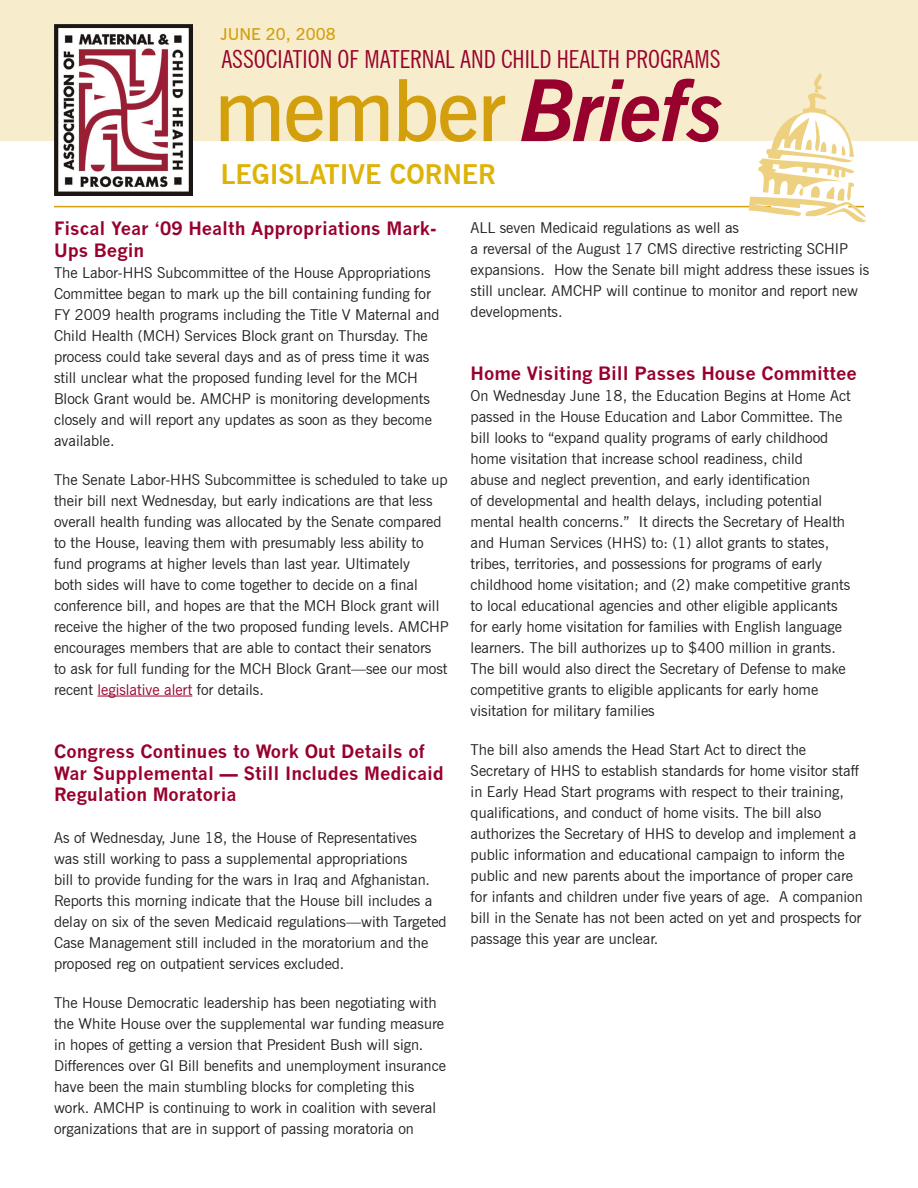
<style>
.page{position:relative;width:918px;height:1188px;background:#fff}
.page>*{position:absolute;margin:0;border:0;box-sizing:border-box;transform-origin:0 0}
.t1{font:600 85.5px "News Gothic BT";letter-spacing:-.02em;color:#d49f0c}
.t2{font:700 27px "News Gothic BT";color:#deb308}
.t3{font:condensed 24.9px "News Gothic BT";color:#98012d}
.t4{font:700 18px/21.6px "News Gothic";color:#98012d}
.t5{font:600 16.5px "News Gothic BT";color:#d49f0c}
.t6{font:15px/21px "News Gothic BT";color:#231f20}
.s1{font-weight:700;font-style:italic;color:#98012d}
.s2{color:#98012d}
</style>
<div class="page">
<hr style="left:54px;top:206px;width:810px;height:1px;background:#d49f0c">
<div style="left:0;top:0;width:918px;height:140px;background:#f7edcd"></div>
<img style="left:54px;top:24px;width:138px;height:171px">
<hr style="left:97px;top:696px;width:95px;height:1px;background:#98012d">
<svg style="left:748px;top:73px;width:132px;height:150px"></svg>
<p class="t5" style="left:220px;top:24px;width:117px">JUNE 20, 2008</p>
<h1 class="t1" style="left:214px;top:59px;width:512px">member <span class="s1">Briefs</span></h1>
<h3 class="t3" style="left:221px;top:44px;width:501px">ASSOCIATION OF MATERNAL AND CHILD HEALTH PROGRAMS</h3>
<h2 class="t2" style="left:221px;top:158px;width:277px">LEGISLATIVE CORNER</h2>
<p class="t4" style="left:54px;top:217px;width:384px">Fiscal Year ‘09 Health Appropriations Mark-<br>Ups Begin</p>
<p class="t6" style="left:54px;top:262px;width:387px">The Labor-HHS Subcommittee of the House Appropriations Committee began to mark up the bill containing funding for FY 2009 health programs including the Title V Maternal and Child Health (MCH) Services Block grant on Thursday. The process could take several days and as of press time it was still unclear what the proposed funding level for the MCH Block Grant would be. AMCHP is monitoring developments closely and will report any updates as soon as they become available.</p>
<p class="t6" style="left:54px;top:469px;width:396px">The Senate Labor-HHS Subcommittee is scheduled to take up their bill next Wednesday, but early indications are that less overall health funding was allocated by the Senate compared to the House, leaving them with presumably less ability to fund programs at higher levels than last year. Ultimately<br>both sides will have to come together to decide on a final conference bill, and hopes are that the MCH Block grant will receive the higher of the two proposed funding levels. AMCHP encourages members that are able to contact their senators<br>to ask for full funding for the MCH Block Grant—see our most recent <span class="s2">legislative alert</span> for details.</p>
<p class="t4" style="left:54px;top:741px;width:392px">Congress Continues to Work Out Details of<br>War Supplemental — Still Includes Medicaid<br>Regulation Moratoria</p>
<p class="t6" style="left:54px;top:827px;width:394px">As of Wednesday, June 18, the House of Representatives<br>was still working to pass a supplemental appropriations<br>bill to provide funding for the wars in Iraq and Afghanistan.<br>Reports this morning indicate that the House bill includes a delay on six of the seven Medicaid regulations—with Targeted Case Management still included in the moratorium and the proposed reg on outpatient services excluded.</p>
<p class="t6" style="left:54px;top:992px;width:393px">The House Democratic leadership has been negotiating with the White House over the supplemental war funding measure in hopes of getting a version that President Bush will sign.<br>Differences over GI Bill benefits and unemployment insurance have been the main stumbling blocks for completing this work. AMCHP is continuing to work in coalition with several organizations that are in support of passing moratoria on</p>
<p class="t6" style="left:471px;top:217px;width:400px">ALL seven Medicaid regulations as well as<br>a reversal of the August 17 CMS directive restricting SCHIP expansions. How the Senate bill might address these issues is still unclear. AMCHP will continue to monitor and report new developments.</p>
<p class="t4" style="left:471px;top:363px;width:388px">Home Visiting Bill Passes House Committee</p>
<p class="t6" style="left:471px;top:385px;width:382px">On Wednesday June 18, the Education Begins at Home Act passed in the House Education and Labor Committee. The bill looks to “expand quality programs of early childhood home visitation that increase school readiness, child<br>abuse and neglect prevention, and early identification<br>of developmental and health delays, including potential mental health concerns.” It directs the Secretary of Health and Human Services (HHS) to: (1) allot grants to states, tribes, territories, and possessions for programs of early childhood home visitation; and (2) make competitive grants to local educational agencies and other eligible applicants for early home visitation for families with English language learners. The bill authorizes up to $400 million in grants.<br>The bill would also direct the Secretary of Defense to make competitive grants to eligible applicants for early home visitation for military families</p>
<p class="t6" style="left:471px;top:739px;width:394px">The bill also amends the Head Start Act to direct the Secretary of HHS to establish standards for home visitor staff in Early Head Start programs with respect to their training, qualifications, and conduct of home visits. The bill also authorizes the Secretary of HHS to develop and implement a public information and educational campaign to inform the public and new parents about the importance of proper care for infants and children under five years of age. A companion bill in the Senate has not been acted on yet and prospects for passage this year are unclear.</p>
</div>
